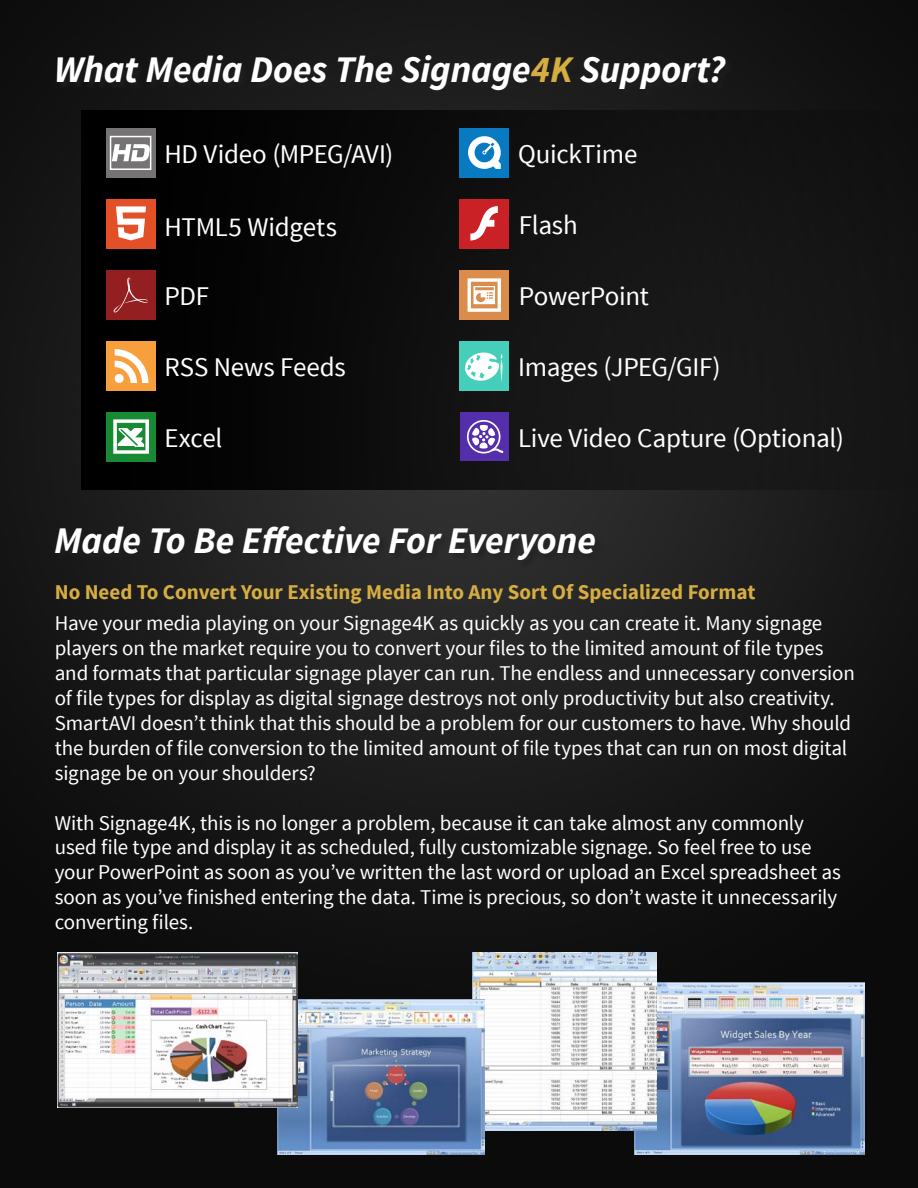
<style>
.page{position:relative;width:918px;height:1188px;background:#fff}
.page>*{position:absolute;margin:0;border:0;box-sizing:border-box;transform-origin:0 0}
.t1{font:italic 700 37.5px "Source Sans Pro";letter-spacing:-.005em;color:#fff}
.t2{font:27px "Source Sans Pro";letter-spacing:-.01em;color:#fff}
.t3{font:21px/24.9px "Source Sans Pro";letter-spacing:-.005em;color:#fff}
.t4{font:700 21px "Source Sans Pro";color:#d6ad41}
.s1{color:#d6ad41}
</style>
<div class="page">
<img style="left:0;top:0;width:918px;height:1188px">
<div style="left:82px;top:110px;width:836px;height:380px;background:linear-gradient(to right,#020202,#1b1b1b)"></div>
<div style="left:57px;top:55px;width:678px;height:44px;background:#1c1b1b"></div>
<div style="left:55px;top:526px;width:549px;height:43px;background:#231f20"></div>
<div style="left:106px;top:270px;width:50px;height:50px;background:#941f21"></div>
<svg style="left:114px;top:278px;width:34px;height:35px"></svg>
<div style="left:460px;top:270px;width:49px;height:50px;background:#db8c4a"></div>
<svg style="left:468px;top:278px;width:33px;height:34px"></svg>
<div style="left:106px;top:412px;width:50px;height:50px;background:#178a33"></div>
<svg style="left:113px;top:419px;width:36px;height:35px"></svg>
<div style="left:460px;top:128px;width:49px;height:50px;background:#087ac2"></div>
<svg style="left:468px;top:136px;width:33px;height:33px"></svg>
<div style="left:460px;top:199px;width:49px;height:50px;background:#c92126"></div>
<svg style="left:470px;top:206px;width:28px;height:34px"></svg>
<div style="left:106px;top:128px;width:50px;height:50px;background:#757373"></div>
<svg style="left:113px;top:144px;width:35px;height:17px"></svg>
<div style="left:110px;top:136px;width:41px;height:34px;border:2px solid #fff"></div>
<div style="left:106px;top:341px;width:50px;height:50px;background:#f79e3d"></div>
<svg style="left:115px;top:349px;width:34px;height:34px"></svg>
<div style="left:106px;top:199px;width:50px;height:50px;background:#e34f26"></div>
<svg style="left:116px;top:206px;width:30px;height:34px"></svg>
<div style="left:460px;top:341px;width:49px;height:50px;background:#45cfba"></div>
<svg style="left:465px;top:352px;width:38px;height:29px"></svg>
<img style="left:634px;top:982px;width:231px;height:173px">
<div style="left:460px;top:412px;width:49px;height:49px;background:#542eab"></div>
<div style="left:467px;top:420px;width:33px;height:34px;border:2px solid #fff;border-radius:50%"></div>
<svg style="left:472px;top:425px;width:32px;height:29px"></svg>
<img style="left:473px;top:953px;width:184px;height:177px">
<img style="left:278px;top:1000px;width:207px;height:155px">
<img style="left:58px;top:953px;width:239px;height:155px">
<h1 class="t1" style="left:54px;top:46px;width:673px">What Media Does The Signage<span class="s1">4K</span> Support?</h1>
<p class="t2" style="left:164px;top:137px;width:231px">HD Video (MPEG/AVI)</p>
<p class="t2" style="left:164px;top:210px;width:174px">HTML5 Widgets</p>
<p class="t2" style="left:518px;top:138px;width:121px">QuickTime</p>
<p class="t2" style="left:519px;top:208px;width:60px">Flash</p>
<p class="t2" style="left:164px;top:279px;width:46px">PDF</p>
<p class="t2" style="left:519px;top:279px;width:132px">PowerPoint</p>
<p class="t2" style="left:164px;top:351px;width:183px">RSS News Feeds</p>
<p class="t2" style="left:518px;top:351px;width:204px">Images (JPEG/GIF)</p>
<p class="t2" style="left:164px;top:422px;width:60px">Excel</p>
<p class="t2" style="left:518px;top:422px;width:328px">Live Video Capture (Optional)</p>
<h1 class="t1" style="left:54px;top:516px;width:543px">Made To Be Effective For Everyone</h1>
<p class="t4" style="left:55px;top:578px;width:702px">No Need To Convert Your Existing Media Into Any Sort Of Specialized Format</p>
<p class="t3" style="left:55px;top:611px;width:802px">Have your media playing on your Signage4K as quickly as you can create it. Many signage players on the market require you to convert your files to the limited amount of file types and formats that particular signage player can run. The endless and unnecessary conversion of file types for display as digital signage destroys not only productivity but also creativity.<br>SmartAVI doesn’t think that this should be a problem for our customers to have. Why should the burden of file conversion to the limited amount of file types that can run on most digital signage be on your shoulders?</p>
<p class="t3" style="left:55px;top:810px;width:788px">With Signage4K, this is no longer a problem, because it can take almost any commonly used file type and display it as scheduled, fully customizable signage. So feel free to use your PowerPoint as soon as you’ve written the last word or upload an Excel spreadsheet as soon as you’ve finished entering the data. Time is precious, so don’t waste it unnecessarily converting files.</p>
</div>
